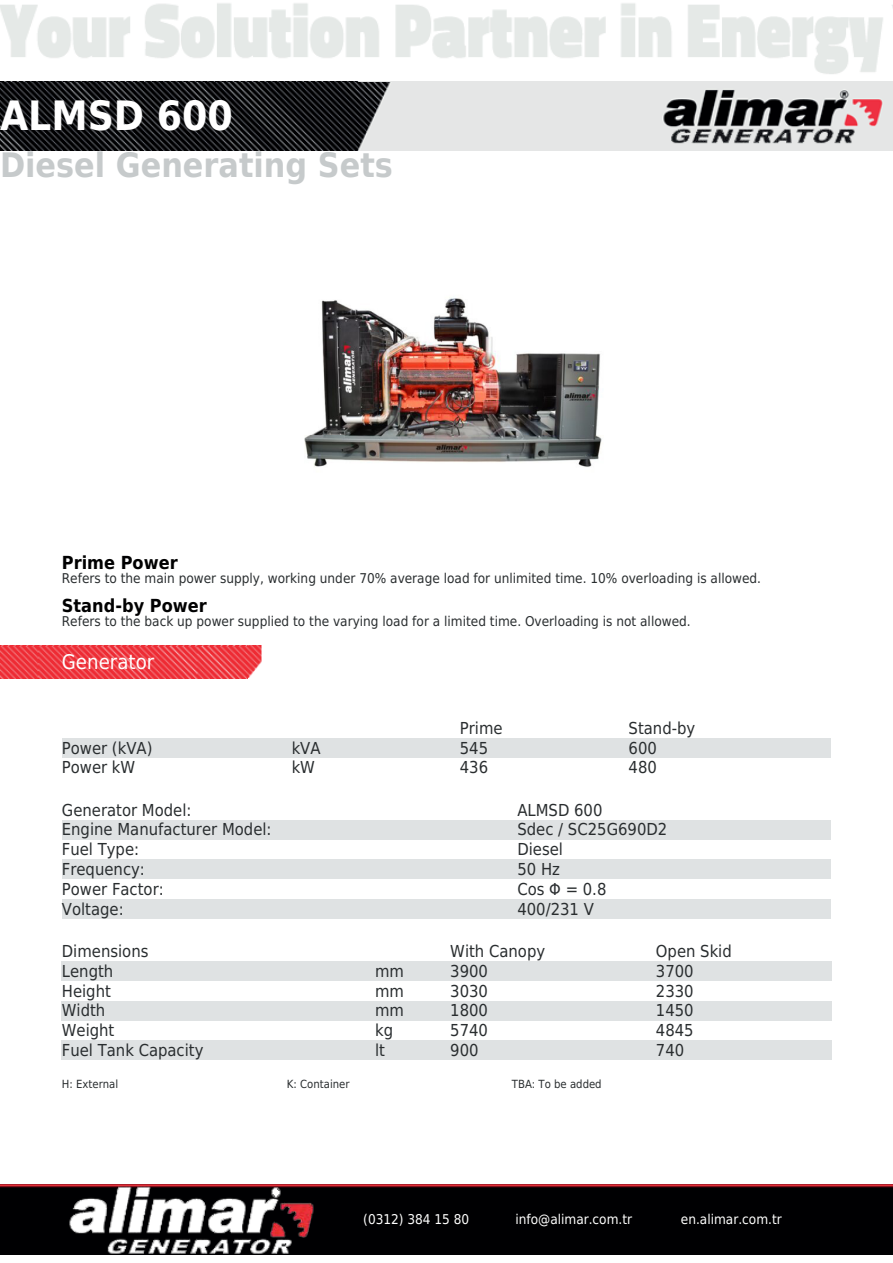
<style>
.page{position:relative;width:893px;height:1263px;background:#fff}
.page>*{position:absolute;margin:0;border:0;box-sizing:border-box;transform-origin:0 0}
.t1{font:700 40.5px "DejaVu Sans Condensed";color:#fff}
.t2{font:700 33.75px "DejaVu Sans Condensed";color:#c6cacb}
.t3{font:20.25px "DejaVu Sans Condensed";color:#fff}
.t4{font:700 18px "DejaVu Sans Condensed";color:#000001}
.t5{font:16.5px "DejaVu Sans Condensed";color:#292d2f}
.t6{font:13.5px "DejaVu Sans Condensed";color:#292d2f}
.t7{font:13.5px "DejaVu Sans Condensed";color:#fff}
.t8{font:11.25px "DejaVu Sans Condensed";color:#292d2f}
</style>
<div class="page">
<svg style="left:0;top:645px;width:262px;height:34px;background:#ee434b"></svg>
<svg style="left:0;top:3px;width:893px;height:71px"></svg>
<svg style="left:0;top:81px;width:893px;height:70px;background:#7f7e7f"></svg>
<div style="left:0;top:1184px;width:893px;height:70px;background:#000002"></div>
<img style="left:56px;top:1184px;width:264px;height:71px">
<div style="left:62px;top:738px;width:230px;height:20px;background:#dfe2e3"></div>
<div style="left:292px;top:738px;width:168px;height:20px;background:#dfe2e3"></div>
<div style="left:460px;top:738px;width:169px;height:20px;background:#dfe2e3"></div>
<div style="left:629px;top:738px;width:202px;height:20px;background:#dfe2e3"></div>
<div style="left:62px;top:820px;width:455px;height:20px;background:#dfe2e3"></div>
<div style="left:517px;top:820px;width:314px;height:20px;background:#dfe2e3"></div>
<div style="left:62px;top:859px;width:455px;height:20px;background:#dfe2e3"></div>
<div style="left:517px;top:859px;width:314px;height:20px;background:#dfe2e3"></div>
<div style="left:62px;top:899px;width:455px;height:20px;background:#dfe2e3"></div>
<div style="left:517px;top:899px;width:314px;height:20px;background:#dfe2e3"></div>
<div style="left:62px;top:961px;width:313px;height:20px;background:#dfe2e3"></div>
<div style="left:375px;top:961px;width:75px;height:20px;background:#dfe2e3"></div>
<div style="left:450px;top:961px;width:206px;height:20px;background:#dfe2e3"></div>
<div style="left:656px;top:961px;width:175px;height:20px;background:#dfe2e3"></div>
<div style="left:62px;top:1001px;width:313px;height:19px;background:#dfe2e3"></div>
<div style="left:375px;top:1001px;width:75px;height:19px;background:#dfe2e3"></div>
<div style="left:450px;top:1001px;width:206px;height:19px;background:#dfe2e3"></div>
<div style="left:656px;top:1001px;width:175px;height:19px;background:#dfe2e3"></div>
<div style="left:62px;top:1040px;width:313px;height:20px;background:#dfe2e3"></div>
<div style="left:375px;top:1040px;width:75px;height:20px;background:#dfe2e3"></div>
<div style="left:450px;top:1040px;width:206px;height:20px;background:#dfe2e3"></div>
<div style="left:656px;top:1040px;width:175px;height:20px;background:#dfe2e3"></div>
<div style="left:249px;top:678px;width:28px;height:16px;background:#fff"></div>
<img style="left:304px;top:298px;width:298px;height:169px">
<h1 class="t1" style="left:0;top:82px;width:234px">ALMSD 600</h1>
<h2 class="t2" style="left:0;top:138px;width:394px">Diesel Generating Sets</h2>
<p class="t4" style="left:62px;top:548px;width:117px">Prime Power</p>
<p class="t6" style="left:62px;top:567px;width:701px">Refers to the main power supply, working under 70% average load for unlimited time. 10% overloading is allowed.</p>
<p class="t4" style="left:62px;top:591px;width:146px">Stand-by Power</p>
<p class="t6" style="left:62px;top:609px;width:630px">Refers to the back up power supplied to the varying load for a limited time. Overloading is not allowed.</p>
<p class="t3" style="left:62px;top:644px;width:94px">Generator</p>
<p class="t5" style="left:460px;top:713px;width:44px">Prime</p>
<p class="t5" style="left:629px;top:713px;width:68px">Stand-by</p>
<p class="t5" style="left:62px;top:733px;width:92px">Power (kVA)</p>
<p class="t5" style="left:292px;top:733px;width:30px">kVA</p>
<p class="t5" style="left:460px;top:733px;width:30px">545</p>
<p class="t5" style="left:629px;top:733px;width:30px">600</p>
<p class="t5" style="left:62px;top:753px;width:75px">Power kW</p>
<p class="t5" style="left:292px;top:753px;width:25px">kW</p>
<p class="t5" style="left:460px;top:753px;width:30px">436</p>
<p class="t5" style="left:629px;top:753px;width:30px">480</p>
<p class="t5" style="left:62px;top:795px;width:131px">Generator Model:</p>
<p class="t5" style="left:517px;top:795px;width:87px">ALMSD 600</p>
<p class="t5" style="left:62px;top:815px;width:211px">Engine Manufacturer Model:</p>
<p class="t5" style="left:517px;top:815px;width:151px">Sdec / SC25G690D2</p>
<p class="t5" style="left:62px;top:835px;width:79px">Fuel Type:</p>
<p class="t5" style="left:517px;top:835px;width:47px">Diesel</p>
<p class="t5" style="left:62px;top:855px;width:85px">Frequency:</p>
<p class="t5" style="left:517px;top:855px;width:44px">50 Hz</p>
<p class="t5" style="left:62px;top:874px;width:103px">Power Factor:</p>
<p class="t5" style="left:517px;top:874px;width:91px">Cos Φ = 0.8</p>
<p class="t5" style="left:62px;top:894px;width:63px">Voltage:</p>
<p class="t5" style="left:517px;top:894px;width:78px">400/231 V</p>
<p class="t5" style="left:62px;top:937px;width:88px">Dimensions</p>
<p class="t5" style="left:450px;top:937px;width:96px">With Canopy</p>
<p class="t5" style="left:656px;top:937px;width:77px">Open Skid</p>
<p class="t5" style="left:62px;top:956px;width:53px">Length</p>
<p class="t5" style="left:375px;top:956px;width:30px">mm</p>
<p class="t5" style="left:450px;top:956px;width:39px">3900</p>
<p class="t5" style="left:656px;top:956px;width:39px">3700</p>
<p class="t5" style="left:62px;top:976px;width:51px">Height</p>
<p class="t5" style="left:375px;top:976px;width:30px">mm</p>
<p class="t5" style="left:450px;top:976px;width:39px">3030</p>
<p class="t5" style="left:656px;top:976px;width:39px">2330</p>
<p class="t5" style="left:62px;top:996px;width:45px">Width</p>
<p class="t5" style="left:375px;top:996px;width:30px">mm</p>
<p class="t5" style="left:450px;top:996px;width:39px">1800</p>
<p class="t5" style="left:656px;top:996px;width:39px">1450</p>
<p class="t5" style="left:62px;top:1016px;width:54px">Weight</p>
<p class="t5" style="left:375px;top:1016px;width:20px">kg</p>
<p class="t5" style="left:450px;top:1016px;width:39px">5740</p>
<p class="t5" style="left:656px;top:1016px;width:39px">4845</p>
<p class="t5" style="left:62px;top:1036px;width:143px">Fuel Tank Capacity</p>
<p class="t5" style="left:375px;top:1036px;width:11px">lt</p>
<p class="t5" style="left:450px;top:1036px;width:30px">900</p>
<p class="t5" style="left:656px;top:1036px;width:30px">740</p>
<p class="t8" style="left:62px;top:1074px;width:58px">H: External</p>
<p class="t8" style="left:287px;top:1074px;width:64px">K: Container</p>
<p class="t8" style="left:512px;top:1074px;width:91px">TBA: To be added</p>
<p class="t7" style="left:363px;top:1207px;width:108px">(0312) 384 15 80</p>
<p class="t7" style="left:515px;top:1207px;width:118px">info@alimar.com.tr</p>
<p class="t7" style="left:681px;top:1207px;width:102px">en.alimar.com.tr</p>
</div>
